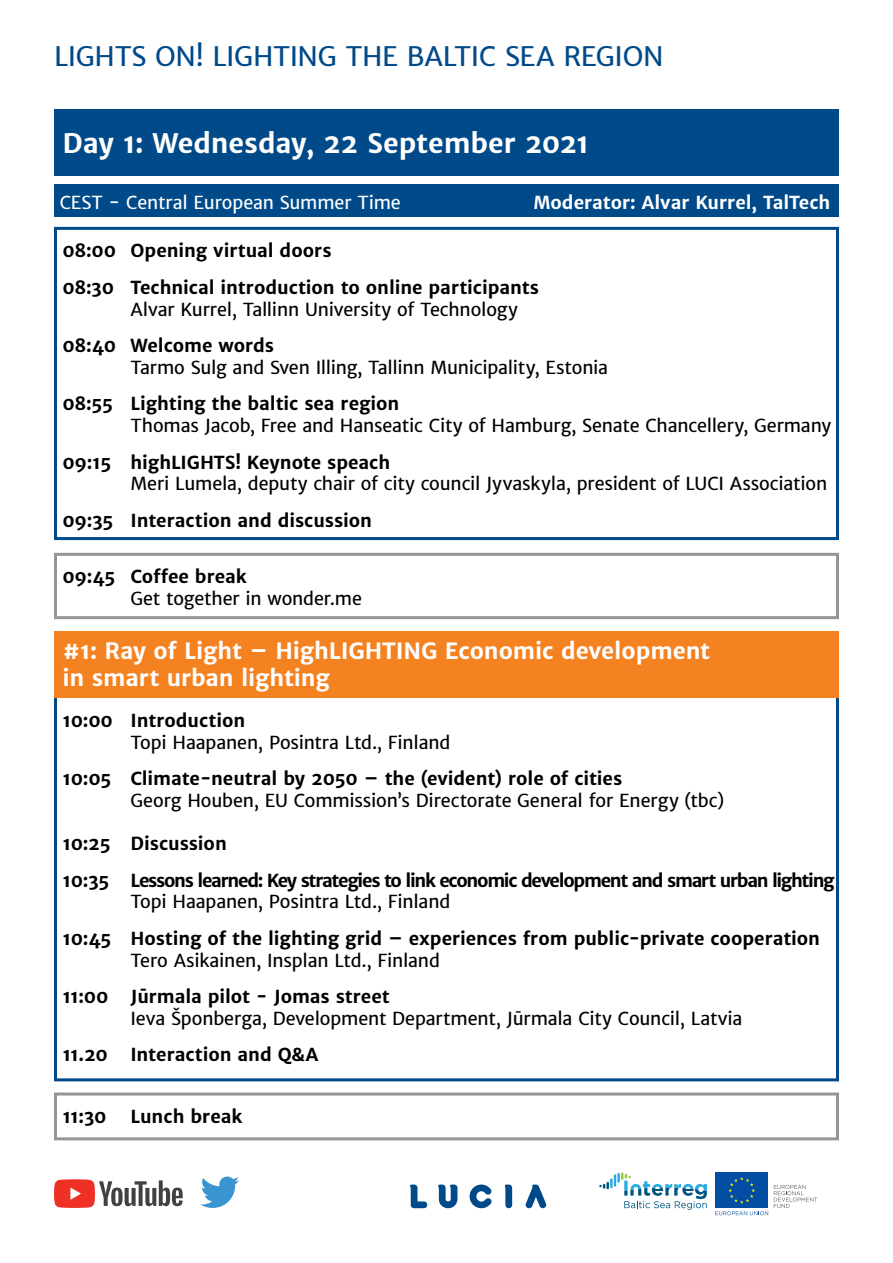
<style>
.page{position:relative;width:893px;height:1263px;background:#fff}
.page>*{position:absolute;margin:0;border:0;box-sizing:border-box;transform-origin:0 0}
.t1{font:27px "Merriweather Sans";letter-spacing:-.01em;color:#004a89}
.t2{font:700 27px "Merriweather Sans";letter-spacing:-.01em;color:#fff}
.t3{font:700 22.5px/27px "Merriweather Sans";letter-spacing:-.01em;color:#fff}
.t4{font:18px "Merriweather Sans";letter-spacing:-.01em;color:#000}
.t5{font:700 18px/36.6px "Merriweather Sans";letter-spacing:-.005em;color:#000}
.t6{font:700 18px/36.6px "Merriweather Sans";letter-spacing:-.07em;color:#000}
.t7{font:18px "Merriweather Sans";letter-spacing:-.01em;color:#fff}
.t8{font:700 18px "Merriweather Sans";color:#fff}
</style>
<div class="page">
<svg style="left:599px;top:1172px;width:108px;height:38px"></svg>
<svg style="left:715px;top:1211px;width:53px;height:4px"></svg>
<div style="left:715px;top:1173px;width:53px;height:35px;background:#034ea2"></div>
<svg style="left:728px;top:1177px;width:27px;height:27px"></svg>
<svg style="left:774px;top:1185px;width:43px;height:23px"></svg>
<svg style="left:410px;top:1184px;width:17px;height:24px"></svg>
<svg style="left:438px;top:1184px;width:19px;height:24px"></svg>
<svg style="left:470px;top:1184px;width:21px;height:24px"></svg>
<svg style="left:505px;top:1184px;width:7px;height:24px"></svg>
<svg style="left:525px;top:1184px;width:21px;height:24px"></svg>
<svg style="left:54px;top:1179px;width:129px;height:29px"></svg>
<svg style="left:200px;top:1176px;width:39px;height:32px"></svg>
<div style="left:54px;top:227px;width:785px;height:313px;border:3px solid #004a89"></div>
<div style="left:54px;top:109px;width:785px;height:67px;background:#004a89"></div>
<div style="left:54px;top:631px;width:785px;height:67px;background:#f58220"></div>
<div style="left:54px;top:184px;width:785px;height:33px;background:#004a89"></div>
<div style="left:54px;top:553px;width:785px;height:66px;border:3px solid #939598"></div>
<div style="left:54px;top:1092px;width:785px;height:48px;border:3px solid #939598"></div>
<h1 class="t1" style="left:54px;top:39px;width:611px">LIGHTS ON! LIGHTING THE BALTIC SEA REGION</h1>
<h1 class="t2" style="left:63px;top:126px;width:528px">Day 1: Wednesday, 22 September 2021</h1>
<p class="t7" style="left:60px;top:191px;width:343px">CEST - Central European Summer Time</p>
<p class="t8" style="left:534px;top:191px;width:298px">Moderator: Alvar Kurrel, TalTech</p>
<p class="t5" style="left:63px;top:232px;width:478px">08:00 Opening virtual doors<br>08:30 Technical introduction to online participants</p>
<p class="t4" style="left:131px;top:297px;width:389px">Alvar Kurrel, Tallinn University of Technology</p>
<p class="t5" style="left:63px;top:327px;width:213px">08:40 Welcome words</p>
<p class="t4" style="left:131px;top:355px;width:479px">Tarmo Sulg and Sven Illing, Tallinn Municipality, Estonia</p>
<p class="t5" style="left:63px;top:385px;width:338px">08:55 Lighting the baltic sea region</p>
<p class="t4" style="left:131px;top:414px;width:702px">Thomas Jacob, Free and Hanseatic City of Hamburg, Senate Chancellery, Germany</p>
<p class="t5" style="left:63px;top:444px;width:329px">09:15 highLIGHTS! Keynote speach</p>
<p class="t4" style="left:131px;top:472px;width:698px">Meri Lumela, deputy chair of city council Jyvaskyla, president of LUCI Association</p>
<p class="t5" style="left:63px;top:502px;width:311px">09:35 Interaction and discussion</p>
<p class="t5" style="left:63px;top:558px;width:186px">09:45 Coffee break</p>
<p class="t4" style="left:131px;top:587px;width:233px">Get together in wonder.me</p>
<p class="t3" style="left:63px;top:637px;width:649px">#1: Ray of Light – HighLIGHTING Economic development in smart urban lighting</p>
<p class="t5" style="left:63px;top:702px;width:184px">10:00 Introduction</p>
<p class="t4" style="left:131px;top:731px;width:321px">Topi Haapanen, Posintra Ltd., Finland</p>
<p class="t5" style="left:63px;top:760px;width:561px">10:05 Climate-neutral by 2050 – the (evident) role of cities</p>
<p class="t4" style="left:131px;top:789px;width:595px">Georg Houben, EU Commission’s Directorate General for Energy (tbc)</p>
<p class="t6" style="left:63px;top:825px;width:774px">10:25 Discussion<br>10:35 Lessons learned: Key strategies to link economic development and smart urban lighting</p>
<p class="t4" style="left:131px;top:890px;width:321px">Topi Haapanen, Posintra Ltd., Finland</p>
<p class="t5" style="left:62px;top:920px;width:759px">10:45 Hosting of the lighting grid – experiences from public-private cooperation</p>
<p class="t4" style="left:131px;top:948px;width:311px">Tero Asikainen, Insplan Ltd., Finland</p>
<p class="t5" style="left:62px;top:978px;width:329px">11:00 Jūrmala pilot - Jomas street</p>
<p class="t4" style="left:131px;top:1006px;width:614px">Ieva Šponberga, Development Department, Jūrmala City Council, Latvia</p>
<p class="t5" style="left:62px;top:1036px;width:47px">11.20</p>
<p class="t5" style="left:131px;top:1036px;width:189px">Interaction and Q&amp;A</p>
<p class="t5" style="left:63px;top:1098px;width:45px">11:30</p>
<p class="t5" style="left:131px;top:1098px;width:113px">Lunch break</p>
</div>
